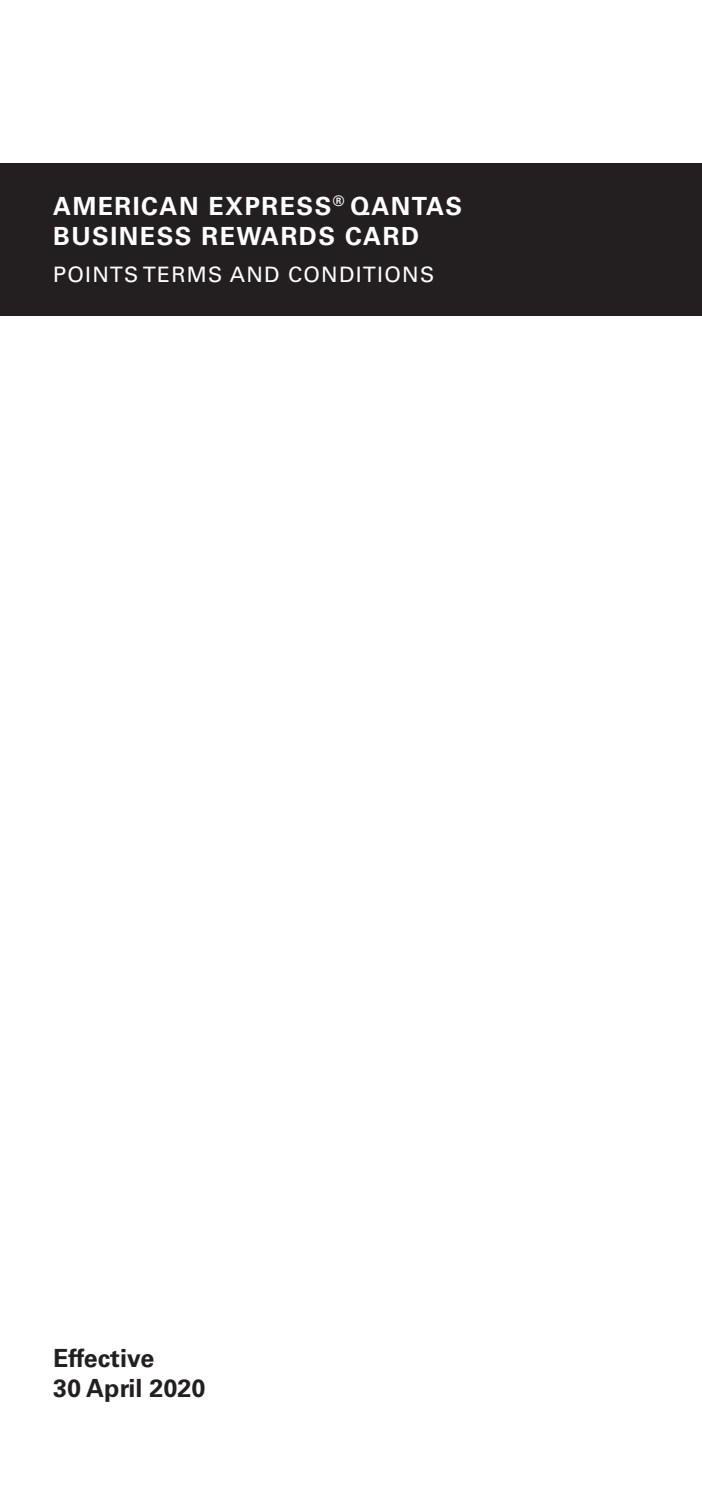
<style>
.page{position:relative;width:702px;height:1489px;background:#fff}
.page>*{position:absolute;margin:0;border:0;box-sizing:border-box;transform-origin:0 0}
.t1{font:700 25px/30px "Univers LT Std";letter-spacing:.06em;color:#fff}
.t2{font:700 25px/30px "Univers LT Std";color:#231f20}
.t3{font:21.25px "Univers LT Std";letter-spacing:.06em;color:#fff}
</style>
<div class="page">
<div style="left:0;top:163px;width:702px;height:152px;background:#231f20"></div>
<p class="t1" style="left:53px;top:193px;width:410px">AMERICAN EXPRESS<sup>®</sup> QANTAS<br>BUSINESS REWARDS CARD</p>
<p class="t3" style="left:53px;top:266px;width:382px">POINTS TERMS AND CONDITIONS</p>
<p class="t2" style="left:53px;top:1344px;width:154px">Effective<br>30 April 2020</p>
</div>
